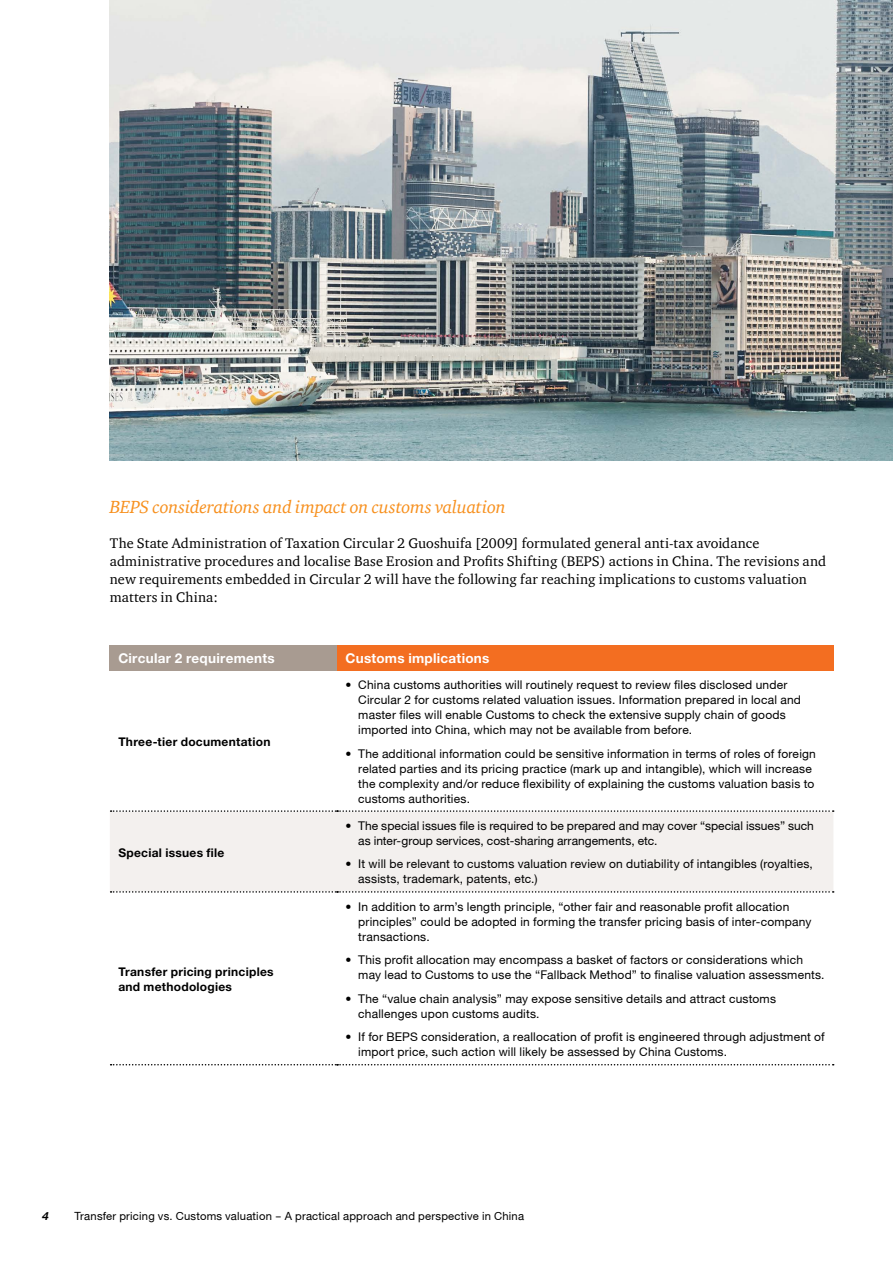
<style>
.page{position:relative;width:893px;height:1263px;background:#fff}
.page>*{position:absolute;margin:0;border:0;box-sizing:border-box;transform-origin:0 0}
.t1{font:italic 18px "ITC Charter Com";letter-spacing:-.01em;color:#f7901e}
.t2{font:14.25px/18px "ITC Charter Com";letter-spacing:.01em;color:#000}
.t3{font:700 13.5px "Helvetica Neue";letter-spacing:.02em;color:#fff}
.t4{font:12px/15px "Helvetica Neue";letter-spacing:.015em;color:#000}
.t5{font:700 12px/15px "Helvetica Neue";letter-spacing:.025em;color:#000}
.t6{font:11.25px "Helvetica Neue";letter-spacing:.02em;color:#000}
.t7{font:italic 700 11.25px "Helvetica Neue";color:#000}
</style>
<div class="page">
<img style="left:110px;top:0;width:783px;height:460px">
<div style="left:110px;top:645px;width:227px;height:25px;background:#a89b91"></div>
<div style="left:337px;top:645px;width:496px;height:25px;background:#f36e21"></div>
<div style="left:110px;top:811px;width:723px;height:81px;background:#f3f0ee"></div>
<svg style="left:111px;top:810px;width:723px;height:2px"></svg>
<svg style="left:111px;top:891px;width:723px;height:2px"></svg>
<svg style="left:111px;top:1064px;width:723px;height:1px"></svg>
<h1 class="t1" style="left:110px;top:496px;width:397px">BEPS considerations and impact on customs valuation</h1>
<p class="t2" style="left:110px;top:534px;width:718px">The State Administration of Taxation Circular 2 Guoshuifa [2009] formulated general anti-tax avoidance administrative procedures and localise Base Erosion and Profits Shifting (BEPS) actions in China. The revisions and new requirements embedded in Circular 2 will have the following far reaching implications to customs valuation matters in China:</p>
<p class="t3" style="left:118px;top:650px;width:158px">Circular 2 requirements</p>
<p class="t3" style="left:345px;top:650px;width:145px">Customs implications</p>
<p class="t5" style="left:118px;top:734px;width:154px">Three-tier documentation</p>
<p class="t5" style="left:118px;top:845px;width:108px">Special issues file</p>
<p class="t5" style="left:118px;top:964px;width:157px">Transfer pricing principles and methodologies</p>
<p class="t4" style="left:358px;top:677px;width:444px;text-indent:-13px">• China customs authorities will routinely request to review files disclosed under Circular 2 for customs related valuation issues. Information prepared in local and master files will enable Customs to check the extensive supply chain of goods imported into China, which may not be available from before.</p>
<p class="t4" style="left:358px;top:746px;width:459px;text-indent:-13px">• The additional information could be sensitive information in terms of roles of foreign related parties and its pricing practice (mark up and intangible), which will increase the complexity and/or reduce flexibility of explaining the customs valuation basis to customs authorities.</p>
<p class="t4" style="left:358px;top:818px;width:457px;text-indent:-13px">• The special issues file is required to be prepared and may cover “special issues” such as inter-group services, cost-sharing arrangements, etc.</p>
<p class="t4" style="left:358px;top:856px;width:456px;text-indent:-13px">• It will be relevant to customs valuation review on dutiability of intangibles (royalties, assists, trademark, patents, etc.)</p>
<p class="t4" style="left:358px;top:899px;width:455px;text-indent:-13px">• In addition to arm’s length principle, “other fair and reasonable profit allocation principles” could be adopted in forming the transfer pricing basis of inter-company transactions.</p>
<p class="t4" style="left:358px;top:952px;width:468px;text-indent:-13px">• This profit allocation may encompass a basket of factors or considerations which may lead to Customs to use the “Fallback Method” to finalise valuation assessments.</p>
<p class="t4" style="left:358px;top:991px;width:419px;text-indent:-13px">• The “value chain analysis” may expose sensitive details and attract customs challenges upon customs audits.</p>
<p class="t4" style="left:358px;top:1029px;width:468px;text-indent:-13px">• If for BEPS consideration, a reallocation of profit is engineered through adjustment of import price, such action will likely be assessed by China Customs.</p>
<p class="t7" style="left:43px;top:1209px;width:8px">4</p>
<p class="t6" style="left:74px;top:1209px;width:451px">Transfer pricing vs. Customs valuation - A practical approach and perspective in China</p>
</div>
